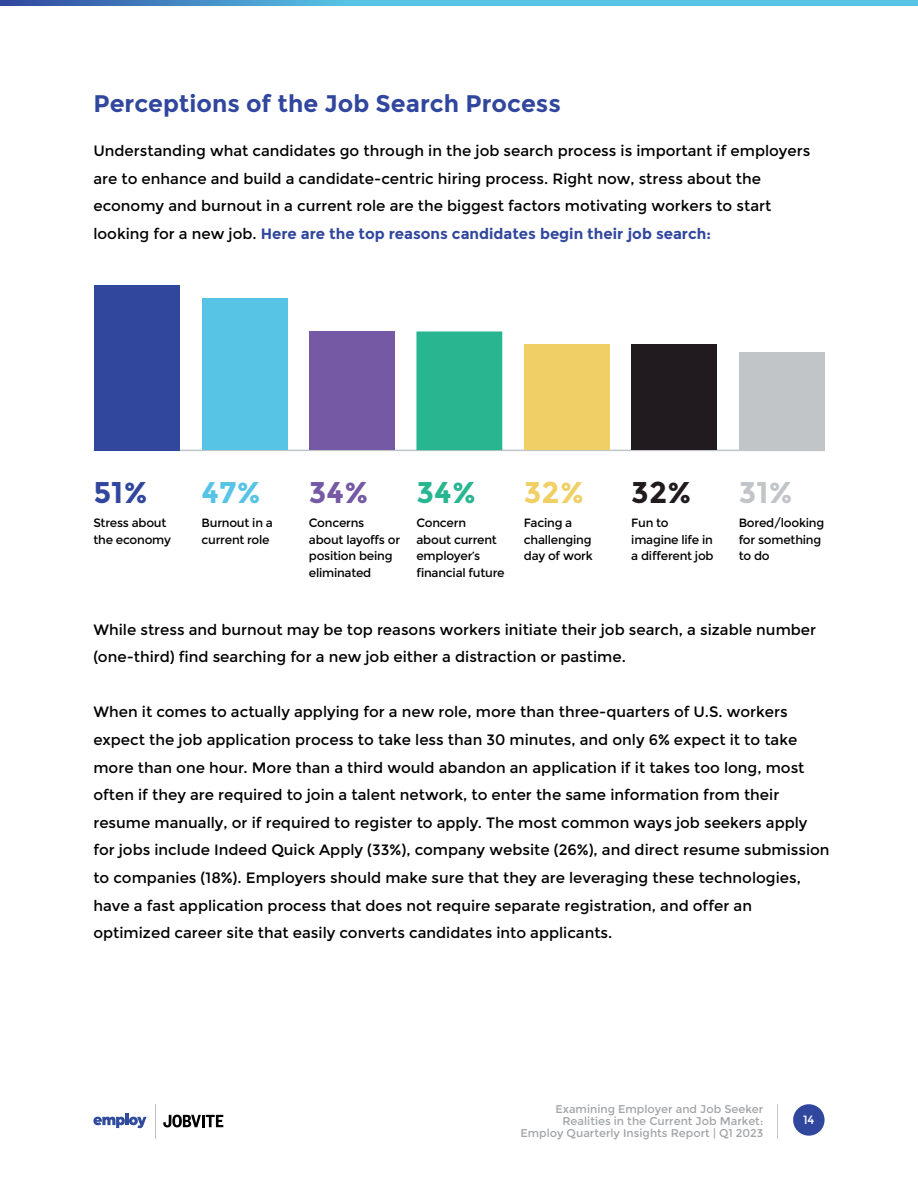
<style>
.page{position:relative;width:918px;height:1188px;background:#fff}
.page>*{position:absolute;margin:0;border:0;box-sizing:border-box;transform-origin:0 0}
.t1{font:700 30px "Montserrat";color:#31479e}
.t2{font:700 30px "Montserrat";color:#57c4e5}
.t3{font:700 30px "Montserrat";color:#7659a5}
.t4{font:700 30px "Montserrat";color:#28b691}
.t5{font:700 30px "Montserrat";color:#f0cf65}
.t6{font:700 30px "Montserrat";color:#211a1e}
.t7{font:700 30px "Montserrat";color:#c1c5c8}
.t8{font:700 24px "Montserrat";color:#31479e}
.t9{font:15px/27.6px "Montserrat";color:#000}
.t10{font:12px/16.5px "Montserrat";letter-spacing:-.02em;color:#000}
.t11{font:12px "Montserrat";color:#fff}
.t12{font:11.25px/12px "Montserrat";color:#a2a5a8;text-align:right}
.s1{font-weight:700;color:#31479e}
</style>
<div class="page">
<svg style="left:793px;top:1104px;width:32px;height:32px"></svg>
<hr style="left:777px;top:1104px;width:1px;height:34px;background:#c1c5c8">
<svg style="left:0;top:0;width:918px;height:5px;background:#4facd7"></svg>
<hr style="left:125px;top:1114px;width:4px;height:11px;background:#304a9c">
<svg style="left:93px;top:1117px;width:55px;height:11px"></svg>
<hr style="left:155px;top:1104px;width:1px;height:34px;background:#bfbfbf">
<svg style="left:163px;top:1115px;width:60px;height:12px"></svg>
<hr style="left:93px;top:450px;width:732px;height:1px;background:#c1c5c8">
<div style="left:94px;top:285px;width:86px;height:165px;background:#31479e"></div>
<div style="left:309px;top:332px;width:86px;height:118px;background:#7659a5"></div>
<div style="left:416px;top:331px;width:86px;height:119px;background:#28b691"></div>
<div style="left:524px;top:345px;width:86px;height:105px;background:#f0cf65"></div>
<div style="left:631px;top:345px;width:86px;height:105px;background:#211a1e"></div>
<div style="left:739px;top:352px;width:86px;height:98px;background:#c1c5c8"></div>
<div style="left:202px;top:298px;width:85px;height:152px;background:#57c4e5"></div>
<h2 class="t8" style="left:93px;top:89px;width:469px">Perceptions of the Job Search Process</h2>
<p class="t9" style="left:93px;top:137px;width:718px">Understanding what candidates go through in the job search process is important if employers are to enhance and build a candidate-centric hiring process. Right now, stress about the economy and burnout in a current role are the biggest factors motivating workers to start looking for a new job. <span class="s1">Here are the top reasons candidates begin their job search:</span></p>
<h1 class="t1" style="left:93px;top:475px;width:56px">51%</h1>
<p class="t10" style="left:93px;top:515px;width:79px">Stress about the economy</p>
<h1 class="t2" style="left:202px;top:475px;width:61px">47%</h1>
<p class="t10" style="left:202px;top:515px;width:73px">Burnout in a current role</p>
<h1 class="t3" style="left:309px;top:475px;width:61px">34%</h1>
<p class="t10" style="left:309px;top:515px;width:93px">Concerns about layoffs or position being eliminated</p>
<h1 class="t4" style="left:416px;top:475px;width:61px">34%</h1>
<p class="t10" style="left:416px;top:515px;width:90px">Concern<br>about current employer’s financial future</p>
<h1 class="t5" style="left:524px;top:475px;width:62px">32%</h1>
<p class="t10" style="left:524px;top:515px;width:70px">Facing a challenging day of work</p>
<h1 class="t6" style="left:631px;top:475px;width:62px">32%</h1>
<p class="t10" style="left:631px;top:515px;width:84px">Fun to imagine life in a different job</p>
<h1 class="t7" style="left:739px;top:475px;width:56px">31%</h1>
<p class="t10" style="left:739px;top:515px;width:87px">Bored/looking for something to do</p>
<p class="t9" style="left:93px;top:616px;width:724px">While stress and burnout may be top reasons workers initiate their job search, a sizable number (one-third) find searching for a new job either a distraction or pastime.</p>
<p class="t9" style="left:93px;top:698px;width:738px">When it comes to actually applying for a new role, more than three-quarters of U.S. workers expect the job application process to take less than 30 minutes, and only 6% expect it to take more than one hour. More than a third would abandon an application if it takes too long, most often if they are required to join a talent network, to enter the same information from their resume manually, or if required to register to apply. The most common ways job seekers apply for jobs include Indeed Quick Apply (33%), company website (26%), and direct resume submission to companies (18%). Employers should make sure that they are leveraging these technologies, have a fast application process that does not require separate registration, and offer an optimized career site that easily converts candidates into applicants.</p>
<p class="t12" style="left:520px;top:1103px;width:244px">Examining Employer and Job Seeker<br>Realities in the Current Job Market:<br>Employ Quarterly Insights Report | Q1 2023</p>
<p class="t11" style="left:803px;top:1113px;width:13px">14</p>
</div>
